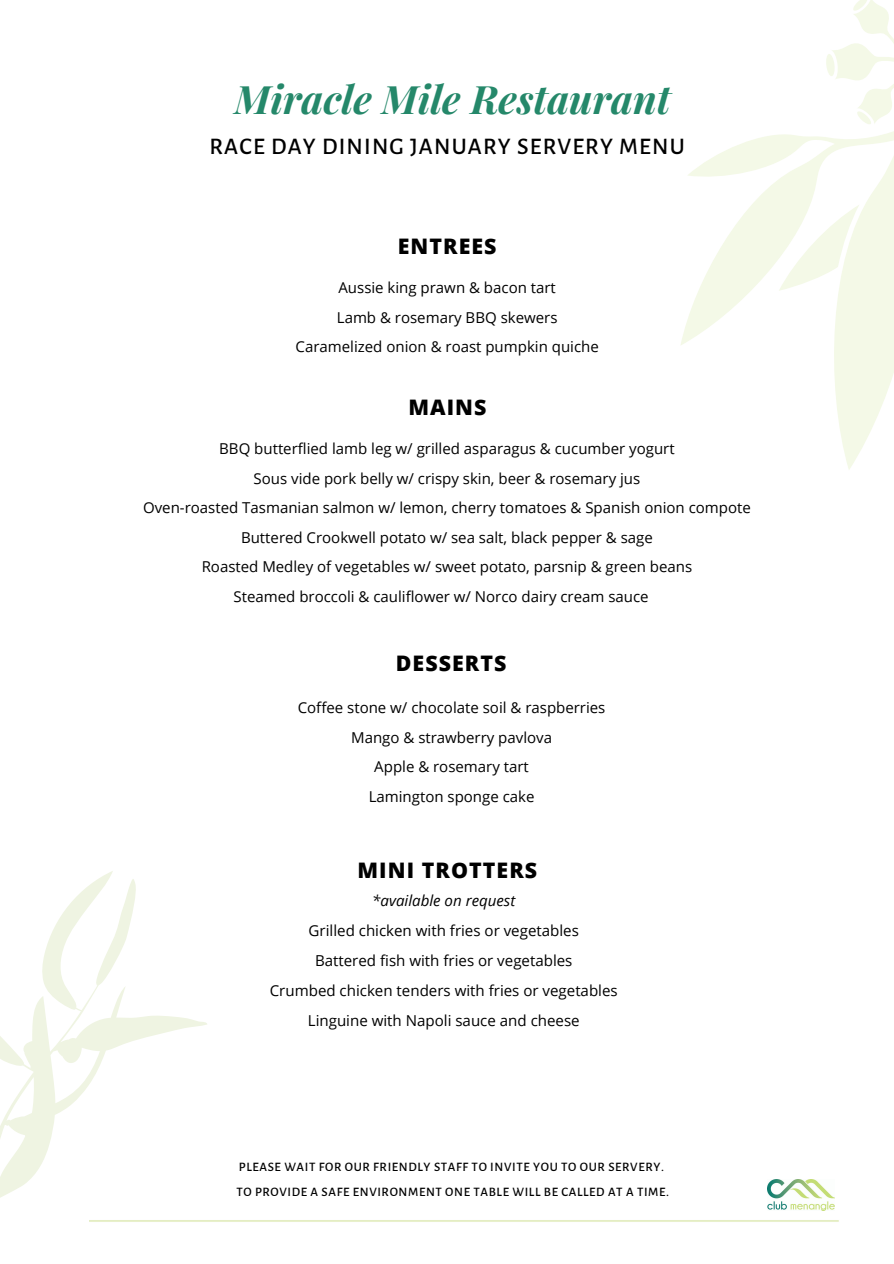
<style>
.page{position:relative;width:894px;height:1264px;background:#fff}
.page>*{position:absolute;margin:0;border:0;box-sizing:border-box;transform-origin:0 0}
.t1{font:italic 700 39.3px "Playfair Display";color:#25886a}
.t2{font:500 23.85px "Alegreya Sans";letter-spacing:.05em;color:#000}
.t3{font:800 21.45px "Open Sans";letter-spacing:.05em;color:#000}
.t4{font:15.15px "Open Sans";color:#000}
.t5{font:italic 15.15px "Open Sans";color:#000}
.t6{font:15px "Open Sans";color:#000}
.t7{font:500 12.9px "Alegreya Sans";letter-spacing:.05em;color:#000}
</style>
<div class="page">
<img style="left:767px;top:1179px;width:67px;height:31px">
<svg style="left:681px;top:0;width:212px;height:470px"></svg>
<svg style="left:0;top:871px;width:253px;height:351px"></svg>
<p class="t1" style="left:234px;top:72px;width:437px">Miracle Mile Restaurant</p>
<p class="t2" style="left:209px;top:135px;width:476px">RACE DAY DINING JANUARY SERVERY MENU</p>
<p class="t3" style="left:397px;top:231px;width:100px">ENTREES</p>
<p class="t6" style="left:338px;top:277px;width:219px">Aussie king prawn &amp; bacon tart</p>
<p class="t6" style="left:337px;top:306px;width:222px">Lamb &amp; rosemary BBQ skewers</p>
<p class="t6" style="left:295px;top:336px;width:304px">Caramelized onion &amp; roast pumpkin quiche</p>
<p class="t3" style="left:408px;top:392px;width:80px">MAINS</p>
<p class="t6" style="left:219px;top:438px;width:457px">BBQ butterflied lamb leg w/ grilled asparagus &amp; cucumber yogurt</p>
<p class="t6" style="left:253px;top:468px;width:388px">Sous vide pork belly w/ crispy skin, beer &amp; rosemary jus</p>
<p class="t6" style="left:143px;top:497px;width:609px">Oven-roasted Tasmanian salmon w/ lemon, cherry tomatoes &amp; Spanish onion compote</p>
<p class="t6" style="left:241px;top:526px;width:413px">Buttered Crookwell potato w/ sea salt, black pepper &amp; sage</p>
<p class="t6" style="left:202px;top:556px;width:492px">Roasted Medley of vegetables w/ sweet potato, parsnip &amp; green beans</p>
<p class="t6" style="left:233px;top:585px;width:416px">Steamed broccoli &amp; cauliflower w/ Norco dairy cream sauce</p>
<p class="t3" style="left:395px;top:647px;width:112px">DESSERTS</p>
<p class="t6" style="left:298px;top:697px;width:309px">Coffee stone w/ chocolate soil &amp; raspberries</p>
<p class="t6" style="left:351px;top:726px;width:202px">Mango &amp; strawberry pavlova</p>
<p class="t6" style="left:374px;top:756px;width:156px">Apple &amp; rosemary tart</p>
<p class="t6" style="left:368px;top:785px;width:167px">Lamington sponge cake</p>
<p class="t3" style="left:357px;top:855px;width:181px">MINI TROTTERS</p>
<p class="t5" style="left:372px;top:890px;width:145px">*available on request</p>
<p class="t4" style="left:308px;top:919px;width:272px">Grilled chicken with fries or vegetables</p>
<p class="t4" style="left:315px;top:949px;width:259px">Battered fish with fries or vegetables</p>
<p class="t4" style="left:270px;top:979px;width:349px">Crumbed chicken tenders with fries or vegetables</p>
<p class="t4" style="left:308px;top:1009px;width:273px">Linguine with Napoli sauce and cheese</p>
<p class="t7" style="left:239px;top:1160px;width:426px">PLEASE WAIT FOR OUR FRIENDLY STAFF TO INVITE YOU TO OUR SERVERY.</p>
<p class="t7" style="left:236px;top:1185px;width:434px">TO PROVIDE A SAFE ENVIRONMENT ONE TABLE WILL BE CALLED AT A TIME.</p>
</div>
